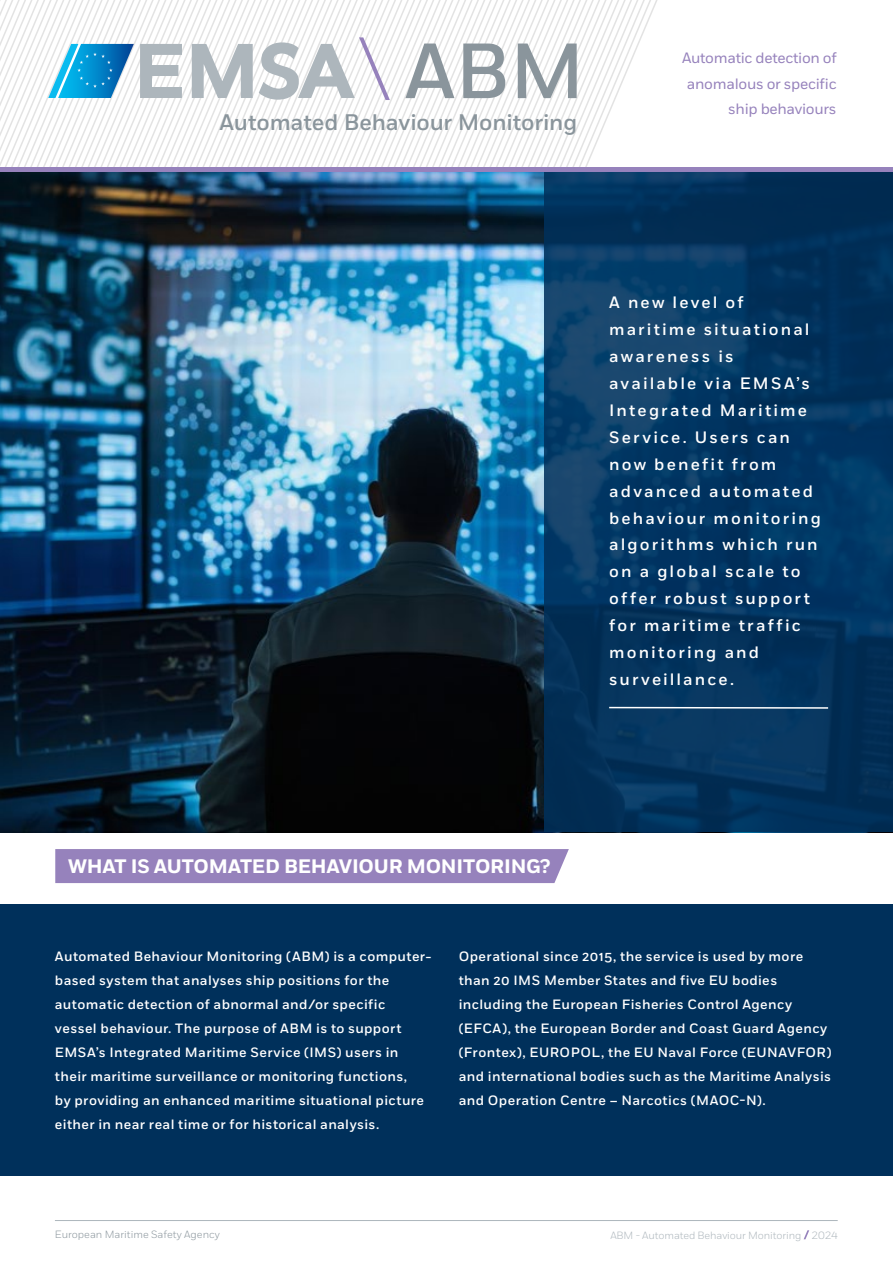
<style>
.page{position:relative;width:893px;height:1263px;background:#fff}
.page>*{position:absolute;margin:0;border:0;box-sizing:border-box;transform-origin:0 0}
.t1{font:500 78px "Fort";color:#8a959c}
.t2{font:500 22.5px "Fort";letter-spacing:-.005em;color:#8a959c}
.t3{font:700 19.5px "Fort";letter-spacing:-.01em;color:#fff}
.t4{font:500 16.5px/27px "Fort";letter-spacing:.13em;color:#fff}
.t5{font:15px/25.5px "Fort";letter-spacing:-.02em;color:#9682bc;text-align:right}
.t6{font:500 13.5px/24px "Fort";letter-spacing:.03em;color:#fff}
.t7{font:300 10.5px "Fort";letter-spacing:-.01em;color:#adb6bc}
.t8{font:300 10.5px "Fort";color:#8a959c}
</style>
<div class="page">
<div style="left:0;top:904px;width:893px;height:272px;background:#00305b"></div>
<hr style="left:55px;top:1220px;width:783px;height:1px;background:#adb6bc">
<svg style="left:803px;top:1230px;width:7px;height:10px"></svg>
<img style="left:0;top:172px;width:544px;height:660px">
<svg style="left:544px;top:172px;width:349px;height:660px;fill:#003460"></svg>
<hr style="left:0;top:168px;width:893px;height:4px;background:#9682bc">
<svg style="left:0;top:0;width:659px;height:168px"></svg>
<div style="left:55px;top:849px;width:514px;height:34px;background:#9682bc"></div>
<hr style="left:609px;top:707px;width:219px;height:2px;background:#fff">
<h1 class="t1" style="left:405px;top:24px;width:181px">ABM</h1>
<h2 class="t2" style="left:219px;top:109px;width:359px">Automated Behaviour Monitoring</h2>
<p class="t5" style="left:682px;top:46px;width:156px">Automatic detection of anomalous or specific ship behaviours</p>
<p class="t4" style="left:609px;top:289px;width:213px">A new level of maritime situational awareness is available via EMSA’s<br>Integrated Maritime<br>Service. Users can now benefit from advanced automated behaviour monitoring algorithms which run on a global scale to offer robust support for maritime traffic monitoring and surveillance.</p>
<h3 class="t3" style="left:68px;top:854px;width:484px">WHAT IS AUTOMATED BEHAVIOUR MONITORING?</h3>
<p class="t6" style="left:55px;top:944px;width:378px">Automated Behaviour Monitoring (ABM) is a computer&shy;based system that analyses ship positions for the automatic detection of abnormal and/or specific<br>vessel behaviour. The purpose of ABM is to support EMSA’s Integrated Maritime Service (IMS) users in their maritime surveillance or monitoring functions,<br>by providing an enhanced maritime situational picture either in near real time or for historical analysis.</p>
<p class="t6" style="left:459px;top:944px;width:374px">Operational since 2015, the service is used by more than 20 IMS Member States and five EU bodies including the European Fisheries Control Agency (EFCA), the European Border and Coast Guard Agency (Frontex), EUROPOL, the EU Naval Force (EUNAVFOR) and international bodies such as the Maritime Analysis and Operation Centre – Narcotics (MAOC-N).</p>
<p class="t8" style="left:55px;top:1228px;width:166px">European Maritime Safety Agency</p>
<p class="t7" style="left:610px;top:1229px;width:229px">ABM - Automated Behaviour Monitoring 2024</p>
</div>
